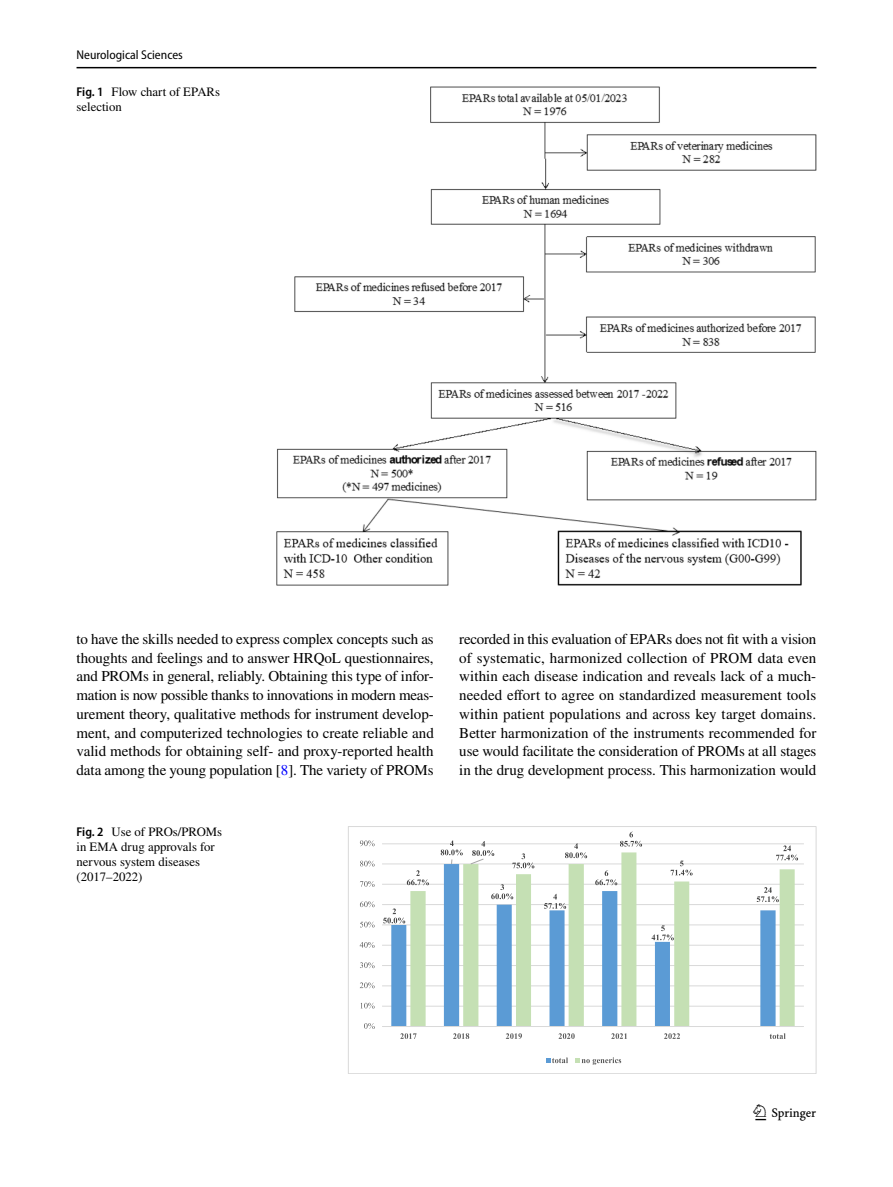
<style>
.page{position:relative;width:893px;height:1187px;background:#fff}
.page>*{position:absolute;margin:0;border:0;box-sizing:border-box;transform-origin:0 0}
.t1{font:22.5px "Springnew Regular 3";color:#000}
.t2{font:15px/18.8px "STIX";letter-spacing:-.005em;color:#000;text-align:justify}
.t3{font:12.75px/15px "STIX";color:#000}
.t4{font:semi-condensed 12.75px "Myriad Pro";color:#000}
.s1{font-family:"Myriad Pro";font-weight:600;font-stretch:semi-condensed}
.s2{color:#00f}
</style>
<div class="page">
<hr style="left:77px;top:67px;width:739px;height:1px;background:#000">
<img style="left:276px;top:87px;width:540px;height:499px">
<hr style="left:382px;top:1005px;width:422px;height:1px;background:#d9d9d9">
<hr style="left:382px;top:985px;width:422px;height:1px;background:#d9d9d9">
<hr style="left:382px;top:965px;width:422px;height:1px;background:#d9d9d9">
<hr style="left:382px;top:944px;width:422px;height:1px;background:#d9d9d9">
<hr style="left:382px;top:924px;width:422px;height:1px;background:#d9d9d9">
<hr style="left:382px;top:904px;width:422px;height:1px;background:#d9d9d9">
<hr style="left:382px;top:883px;width:422px;height:1px;background:#d9d9d9">
<hr style="left:382px;top:863px;width:422px;height:1px;background:#d9d9d9">
<hr style="left:382px;top:843px;width:422px;height:1px;background:#d9d9d9">
<svg style="left:391px;top:864px;width:19px;height:162px;fill:#5b9bd5"></svg>
<svg style="left:410px;top:852px;width:385px;height:174px"></svg>
<hr style="left:382px;top:1026px;width:422px;height:1px;background:#d9d9d9">
<svg style="left:383px;top:908px;width:22px;height:15px"></svg>
<svg style="left:441px;top:840px;width:22px;height:23px"></svg>
<svg style="left:491px;top:884px;width:22px;height:15px"></svg>
<svg style="left:544px;top:893px;width:22px;height:15px"></svg>
<svg style="left:595px;top:870px;width:22px;height:15px"></svg>
<svg style="left:652px;top:925px;width:22px;height:15px"></svg>
<svg style="left:757px;top:887px;width:22px;height:15px"></svg>
<svg style="left:407px;top:870px;width:22px;height:15px"></svg>
<svg style="left:470px;top:841px;width:24px;height:23px"></svg>
<svg style="left:512px;top:853px;width:22px;height:15px"></svg>
<svg style="left:565px;top:843px;width:22px;height:15px"></svg>
<svg style="left:620px;top:831px;width:22px;height:15px"></svg>
<svg style="left:670px;top:860px;width:23px;height:15px"></svg>
<svg style="left:776px;top:845px;width:22px;height:15px"></svg>
<svg style="left:364px;top:1023px;width:11px;height:5px"></svg>
<svg style="left:361px;top:1002px;width:14px;height:6px"></svg>
<svg style="left:360px;top:982px;width:15px;height:6px"></svg>
<svg style="left:360px;top:962px;width:15px;height:6px"></svg>
<svg style="left:360px;top:942px;width:15px;height:5px"></svg>
<svg style="left:360px;top:921px;width:15px;height:6px"></svg>
<svg style="left:360px;top:901px;width:15px;height:6px"></svg>
<svg style="left:360px;top:881px;width:15px;height:5px"></svg>
<svg style="left:360px;top:860px;width:15px;height:6px"></svg>
<svg style="left:360px;top:840px;width:15px;height:6px"></svg>
<svg style="left:400px;top:1033px;width:17px;height:5px"></svg>
<svg style="left:453px;top:1033px;width:16px;height:5px"></svg>
<svg style="left:506px;top:1033px;width:16px;height:5px"></svg>
<svg style="left:558px;top:1033px;width:17px;height:5px"></svg>
<svg style="left:611px;top:1033px;width:16px;height:5px"></svg>
<svg style="left:664px;top:1033px;width:16px;height:5px"></svg>
<svg style="left:770px;top:1033px;width:16px;height:5px"></svg>
<svg style="left:546px;top:1057px;width:22px;height:6px"></svg>
<svg style="left:575px;top:1057px;width:46px;height:7px"></svg>
<div style="left:348px;top:826px;width:468px;height:247px;border:1px solid #d9d9d9"></div>
<p class="t4" style="left:77px;top:48px;width:108px">Neurological Sciences</p>
<p class="t3" style="left:77px;top:85px;width:145px"><span class="s1">Fig. 1</span> Flow chart of EPARs selection</p>
<p class="t2" style="left:77px;top:630px;width:359px">to have the skills needed to express complex concepts such as thoughts and feelings and to answer HRQoL questionnaires, and PROMs in general, reliably. Obtaining this type of infor&shy;mation is now possible thanks to innovations in modern meas&shy;urement theory, qualitative methods for instrument develop&shy;ment, and computerized technologies to create reliable and valid methods for obtaining self- and proxy-reported health data among the young population [<span class="s2">8</span>]. The variety of PROMs</p>
<p class="t2" style="left:459px;top:630px;width:359px">recorded in this evaluation of EPARs does not fit with a vision of systematic, harmonized collection of PROM data even within each disease indication and reveals lack of a much&shy;needed effort to agree on standardized measurement tools within patient populations and across key target domains.<br>Better harmonization of the instruments recommended for use would facilitate the consideration of PROMs at all stages in the drug development process. This harmonization would</p>
<p class="t3" style="left:77px;top:824px;width:147px"><span class="s1">Fig. 2</span> Use of PROs/PROMs in EMA drug approvals for nervous system diseases (2017–2022)</p>
<h1 class="t1" style="left:755px;top:1104px;width:62px">1 3</h1>
</div>
